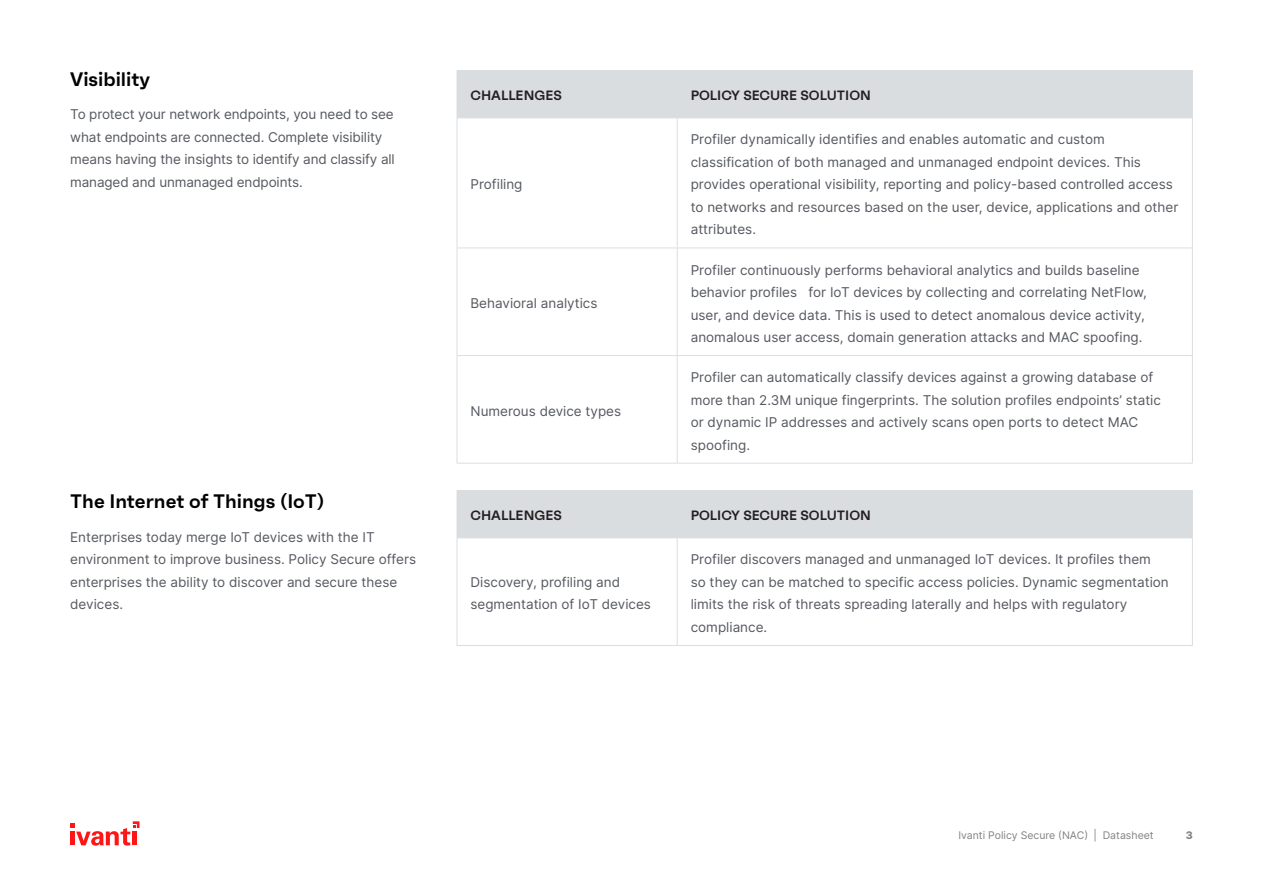
<style>
.page{position:relative;width:1263px;height:893px;background:#fff}
.page>*{position:absolute;margin:0;border:0;box-sizing:border-box;transform-origin:0 0}
.t1{font:600 19.5px "Faktum";color:#000}
.t2{font:13.5px/22.5px "Inter";color:#555960}
.t3{font:600 13.5px "Faktum";color:#231f20}
.t4{font:10.5px "Inter";color:#848182}
.t5{font:800 10.5px "Inter";color:#848182}
</style>
<div class="page">
<svg style="left:70px;top:821px;width:69px;height:25px"></svg>
<div style="left:458px;top:71px;width:734px;height:46px;background:#dadde0"></div>
<hr style="left:457px;top:70px;width:220px;height:1px;background:#dadde0">
<hr style="left:457px;top:71px;width:1px;height:46px;background:#dadde0">
<hr style="left:677px;top:70px;width:516px;height:1px;background:#dadde0">
<hr style="left:677px;top:71px;width:1px;height:46px;background:#dadde0">
<hr style="left:1192px;top:71px;width:1px;height:46px;background:#dadde0">
<hr style="left:457px;top:117px;width:220px;height:1px;background:#dadde0">
<hr style="left:457px;top:118px;width:1px;height:130px;background:#dadde0">
<hr style="left:677px;top:117px;width:516px;height:1px;background:#dadde0">
<hr style="left:677px;top:118px;width:1px;height:130px;background:#dadde0">
<hr style="left:1192px;top:118px;width:1px;height:130px;background:#dadde0">
<hr style="left:457px;top:248px;width:220px;height:1px;background:#dadde0">
<hr style="left:457px;top:248px;width:1px;height:107px;background:#dadde0">
<hr style="left:677px;top:248px;width:516px;height:1px;background:#dadde0">
<hr style="left:677px;top:248px;width:1px;height:107px;background:#dadde0">
<hr style="left:1192px;top:248px;width:1px;height:107px;background:#dadde0">
<hr style="left:457px;top:356px;width:1px;height:107px;background:#dadde0">
<hr style="left:677px;top:356px;width:1px;height:107px;background:#dadde0">
<hr style="left:1192px;top:356px;width:1px;height:107px;background:#dadde0">
<hr style="left:457px;top:463px;width:220px;height:1px;background:#dadde0">
<hr style="left:677px;top:463px;width:516px;height:1px;background:#dadde0">
<hr style="left:457px;top:355px;width:220px;height:1px;background:#dadde0">
<hr style="left:677px;top:355px;width:516px;height:1px;background:#dadde0">
<div style="left:458px;top:491px;width:734px;height:46px;background:#dadde0"></div>
<hr style="left:457px;top:490px;width:220px;height:1px;background:#dadde0">
<hr style="left:457px;top:491px;width:1px;height:46px;background:#dadde0">
<hr style="left:677px;top:490px;width:516px;height:1px;background:#dadde0">
<hr style="left:677px;top:491px;width:1px;height:46px;background:#dadde0">
<hr style="left:1192px;top:491px;width:1px;height:46px;background:#dadde0">
<hr style="left:457px;top:537px;width:220px;height:1px;background:#dadde0">
<hr style="left:457px;top:538px;width:1px;height:107px;background:#dadde0">
<hr style="left:677px;top:537px;width:516px;height:1px;background:#dadde0">
<hr style="left:677px;top:538px;width:1px;height:107px;background:#dadde0">
<hr style="left:1192px;top:538px;width:1px;height:107px;background:#dadde0">
<hr style="left:457px;top:645px;width:220px;height:1px;background:#dadde0">
<hr style="left:677px;top:645px;width:516px;height:1px;background:#dadde0">
<h1 class="t1" style="left:70px;top:67px;width:81px">Visibility</h1>
<p class="t2" style="left:70px;top:103px;width:326px">To protect your network endpoints, you need to see what endpoints are connected. Complete visibility means having the insights to identify and classify all managed and unmanaged endpoints.</p>
<h1 class="t1" style="left:70px;top:489px;width:256px">The Internet of Things (IoT)</h1>
<p class="t2" style="left:70px;top:525px;width:347px">Enterprises today merge IoT devices with the IT environment to improve business. Policy Secure offers enterprises the ability to discover and secure these devices.</p>
<p class="t3" style="left:470px;top:86px;width:93px">CHALLENGES</p>
<p class="t3" style="left:691px;top:86px;width:182px">POLICY SECURE SOLUTION</p>
<p class="t2" style="left:470px;top:173px;width:54px">Profiling</p>
<p class="t2" style="left:470px;top:292px;width:128px">Behavioral analytics</p>
<p class="t2" style="left:470px;top:399px;width:152px">Numerous device types</p>
<p class="t2" style="left:691px;top:128px;width:489px">Profiler dynamically identifies and enables automatic and custom classification of both managed and unmanaged endpoint devices. This provides operational visibility, reporting and policy-based controlled access to networks and resources based on the user, device, applications and other attributes.</p>
<p class="t2" style="left:691px;top:258px;width:458px">Profiler continuously performs behavioral analytics and builds baseline behavior profiles for IoT devices by collecting and correlating NetFlow, user, and device data. This is used to detect anomalous device activity, anomalous user access, domain generation attacks and MAC spoofing.</p>
<p class="t2" style="left:691px;top:366px;width:472px">Profiler can automatically classify devices against a growing database of more than 2.3M unique fingerprints. The solution profiles endpoints’ static or dynamic IP addresses and actively scans open ports to detect MAC spoofing.</p>
<p class="t3" style="left:470px;top:506px;width:93px">CHALLENGES</p>
<p class="t3" style="left:691px;top:506px;width:182px">POLICY SECURE SOLUTION</p>
<p class="t2" style="left:470px;top:570px;width:182px">Discovery, profiling and segmentation of IoT devices</p>
<p class="t2" style="left:691px;top:548px;width:480px">Profiler discovers managed and unmanaged IoT devices. It profiles them so they can be matched to specific access policies. Dynamic segmentation limits the risk of threats spreading laterally and helps with regulatory compliance.</p>
<p class="t4" style="left:958px;top:828px;width:197px">Ivanti Policy Secure (NAC) | Datasheet</p>
<p class="t5" style="left:1186px;top:828px;width:9px">3</p>
</div>
